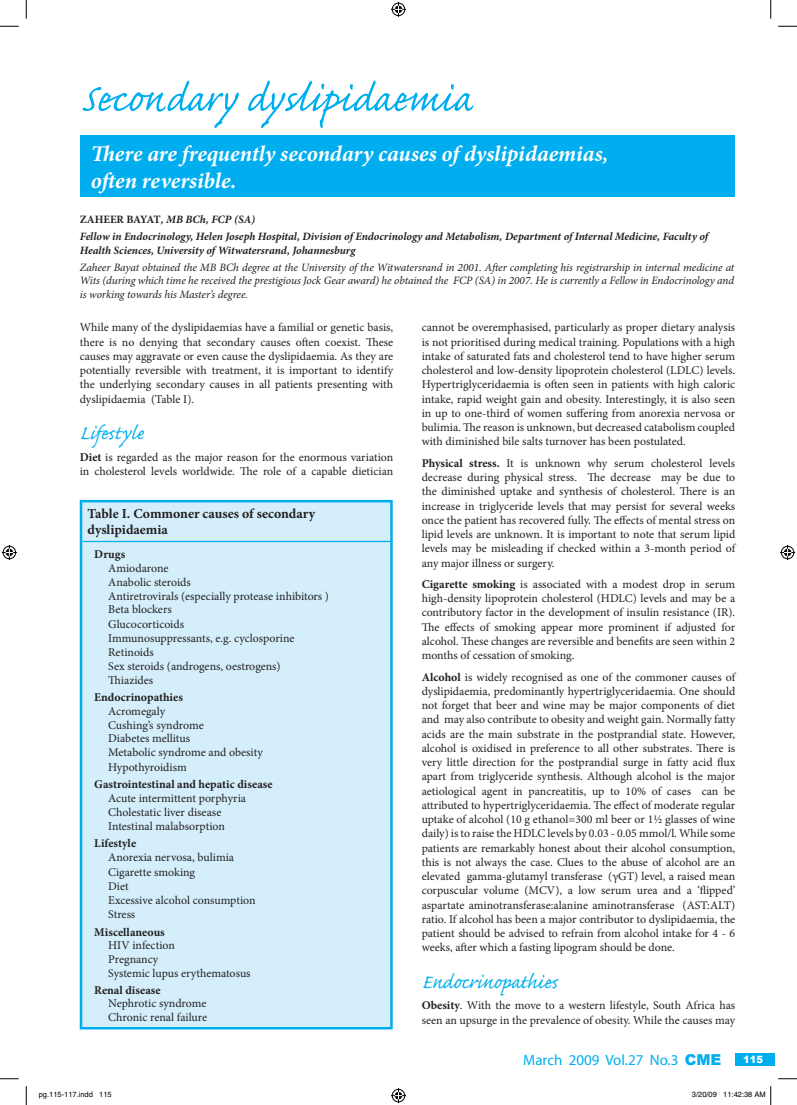
<style>
.page{position:relative;width:797px;height:1105px;background:#fff}
.page>*{position:absolute;margin:0;border:0;box-sizing:border-box;transform-origin:0 0}
.t1{font:50px "Caflisch Script Pro";letter-spacing:-.005em;color:#00aeef}
.t2{font:25px "Caflisch Script Pro";letter-spacing:-.005em;color:#00aeef}
.t3{font:italic 700 22.5px/27px "Minion Pro";letter-spacing:-.005em;color:#fff}
.t4{font:15px "Myriad";color:#00aeef}
.t5{font:700 13.75px/16.5px "Minion Pro";color:#231f20}
.t6{font:11.88px/14.2px "Minion Pro";color:#231f20}
.t7{font:700 11.88px "Minion Pro";color:#231f20}
.t8{font:italic 11.25px/13.5px "Minion Pro";letter-spacing:-.01em;color:#231f20;text-align:justify}
.t9{font:italic 700 11.25px/17px "Minion Pro";letter-spacing:-.005em;color:#231f20}
.t10{font:900 10px "Arial";color:#fff}
.t11{font:7.5px "Helvetica";color:#000}
.s1{font-style:normal}
.s2{font-weight:700}
.s3{font-family:"Arial";font-weight:900}
</style>
<div class="page">
<div style="left:735px;top:1053px;width:40px;height:12px;background:#00aeef"></div>
<div style="left:80px;top:135px;width:655px;height:62px;background:#00aeef"></div>
<div style="left:81px;top:501px;width:310px;height:527px;background:#d4effb"></div>
<div style="left:80px;top:500px;width:313px;height:529px;border:2px solid #00aeef"></div>
<hr style="left:82px;top:541px;width:308px;height:1px;background:#00aeef">
<svg style="left:0;top:25px;width:19px;height:2px"></svg>
<svg style="left:778px;top:25px;width:19px;height:2px"></svg>
<svg style="left:0;top:1078px;width:19px;height:1px"></svg>
<svg style="left:778px;top:1078px;width:19px;height:1px"></svg>
<svg style="left:25px;top:0;width:2px;height:19px"></svg>
<svg style="left:25px;top:1086px;width:2px;height:19px"></svg>
<svg style="left:770px;top:0;width:1px;height:19px"></svg>
<svg style="left:391px;top:2px;width:15px;height:15px"></svg>
<svg style="left:391px;top:1088px;width:15px;height:15px"></svg>
<svg style="left:2px;top:545px;width:15px;height:15px"></svg>
<svg style="left:780px;top:545px;width:15px;height:15px"></svg>
<svg style="left:770px;top:1086px;width:1px;height:19px"></svg>
<h1 class="t1" style="left:81px;top:73px;width:392px">Secon dary dyslipidaemia</h1>
<h3 class="t3" style="left:91px;top:140px;width:519px">There are frequently secondary causes of dyslipidaemias, often reversible.</h3>
<p class="t9" style="left:80px;top:211px;width:630px"><span class="s1">ZAHEER BAYAT</span>, MB BCh, FCP (SA)<br>Fellow in Endocrinology, Helen Joseph Hospital, Division of Endocrinology and Metabolism, Department of Internal Medicine, Faculty of</p>
<p class="t9" style="left:80px;top:241px;width:277px">Health Sciences, University of Witwatersrand, Johannesburg</p>
<p class="t8" style="left:80px;top:260px;width:656px">Zaheer Bayat obtained the MB BCh degree at the University of the Witwatersrand in 2001. After completing his registrarship in internal medicine at Wits (during which time he received the prestigious Jock Gear award) he obtained the FCP (SA) in 2007. He is currently a Fellow in Endocrinology and is working towards his Master’s degree.</p>
<p class="t6" style="left:80px;top:321px;width:315px;text-align:justify">While many of the dyslipidaemias have a familial or genetic basis, there is no denying that secondary causes often coexist. These causes may aggravate or even cause the dyslipidaemia. As they are potentially reversible with treatment, it is important to identify the underlying secondary causes in all patients presenting with dyslipidaemia (Table I).</p>
<h2 class="t2" style="left:80px;top:420px;width:66px">Lifest yle</h2>
<p class="t6" style="left:80px;top:450px;width:315px"><span class="s2">Diet</span> is regarded as the major reason for the enormous variation in cholesterol levels worldwide. The role of a capable dietician</p>
<p class="t5" style="left:88px;top:505px;width:229px">Table I. Commoner causes of secondary dyslipidaemia</p>
<p class="t7" style="left:94px;top:546px;width:32px">Drugs</p>
<p class="t6" style="left:108px;top:561px;width:222px;line-height:13.9px">Amiodarone<br>Anabolic steroids<br>Antiretrovirals (especially protease inhibitors )<br>Beta blockers</p>
<p class="t6" style="left:108px;top:617px;width:188px;line-height:13.9px">Glucocorticoids<br>Immunosuppressants, e.g. cyclosporine<br>Retinoids<br>Sex steroids (androgens, oestrogens)<br>Thiazides</p>
<p class="t7" style="left:94px;top:689px;width:90px">Endocrinopathies</p>
<p class="t6" style="left:108px;top:704px;width:156px">Acromegaly<br>Cushing’s syndrome<br>Diabetes mellitus<br>Metabolic syndrome and obesity<br>Hypothyroidism</p>
<p class="t7" style="left:94px;top:776px;width:180px">Gastrointestinal and hepatic disease</p>
<p class="t6" style="left:108px;top:792px;width:139px;line-height:13.8px">Acute intermittent porphyria<br>Cholestatic liver disease<br>Intestinal malabsorption</p>
<p class="t7" style="left:94px;top:835px;width:43px">Lifestyle</p>
<p class="t6" style="left:108px;top:850px;width:149px">Anorexia nervosa, bulimia<br>Cigarette smoking<br>Diet<br>Excessive alcohol consumption<br>Stress</p>
<p class="t7" style="left:94px;top:923px;width:72px">Miscellaneous</p>
<p class="t6" style="left:108px;top:939px;width:144px;line-height:13.5px">HIV infection<br>Pregnancy<br>Systemic lupus erythematosus</p>
<p class="t7" style="left:94px;top:982px;width:68px">Renal disease</p>
<p class="t6" style="left:108px;top:996px;width:100px">Nephrotic syndrome<br>Chronic renal failure</p>
<p class="t6" style="left:421px;top:321px;width:315px;text-align:justify">cannot be overemphasised, particularly as proper dietary analysis is not prioritised during medical training. Populations with a high intake of saturated fats and cholesterol tend to have higher serum cholesterol and low-density lipoprotein cholesterol (LDLC) levels.<br>Hypertriglyceridaemia is often seen in patients with high caloric intake, rapid weight gain and obesity. Interestingly, it is also seen in up to one-third of women suffering from anorexia nervosa or bulimia. The reason is unknown, but decreased catabolism coupled with diminished bile salts turnover has been postulated.</p>
<p class="t6" style="left:421px;top:456px;width:315px;text-align:justify"><span class="s2">Physical stress.</span> It is unknown why serum cholesterol levels decrease during physical stress. The decrease may be due to the diminished uptake and synthesis of cholesterol. There is an increase in triglyceride levels that may persist for several weeks once the patient has recovered fully. The effects of mental stress on lipid levels are unknown. It is important to note that serum lipid levels may be misleading if checked within a 3-month period of any major illness or surgery.</p>
<p class="t6" style="left:421px;top:577px;width:315px;text-align:justify"><span class="s2">Cigarette smoking</span> is associated with a modest drop in serum high-density lipoprotein cholesterol (HDLC) levels and may be a contributory factor in the development of insulin resistance (IR).<br>The effects of smoking appear more prominent if adjusted for alcohol. These changes are reversible and benefits are seen within 2 months of cessation of smoking.</p>
<p class="t6" style="left:421px;top:670px;width:315px;text-align:justify"><span class="s2">Alcohol</span> is widely recognised as one of the commoner causes of dyslipidaemia, predominantly hypertriglyceridaemia. One should not forget that beer and wine may be major components of diet and may also contribute to obesity and weight gain. Normally fatty acids are the main substrate in the postprandial state. However, alcohol is oxidised in preference to all other substrates. There is very little direction for the postprandial surge in fatty acid flux apart from triglyceride synthesis. Although alcohol is the major aetiological agent in pancreatitis, up to 10% of cases can be attributed to hypertriglyceridaemia. The effect of moderate regular uptake of alcohol (10 g ethanol=300 ml beer or 1½ glasses of wine daily) is to raise the HDLC levels by 0.03 - 0.05 mmol/l. While some patients are remarkably honest about their alcohol consumption, this is not always the case. Clues to the abuse of alcohol are an elevated gamma-glutamyl transferase (γGT) level, a raised mean corpuscular volume (MCV), a low serum urea and a ‘flipped’ aspartate aminotransferase:alanine aminotransferase (AST:ALT) ratio. If alcohol has been a major contributor to dyslipidaemia, the patient should be advised to refrain from alcohol intake for 4 - 6 weeks, after which a fasting lipogram should be done.</p>
<h2 class="t2" style="left:421px;top:969px;width:139px">Endocrinopathies</h2>
<p class="t6" style="left:421px;top:998px;width:315px"><span class="s2">Obesity</span>. With the move to a western lifestyle, South Africa has seen an upsurge in the prevalence of obesity. While the causes may</p>
<p class="t4" style="left:523px;top:1052px;width:200px">March 2009 Vol.27 No.3 <span class="s3">CME</span></p>
<p class="t10" style="left:743px;top:1054px;width:22px">115</p>
<p class="t11" style="left:39px;top:1090px;width:74px">pg.115-117.indd 115</p>
<p class="t11" style="left:692px;top:1090px;width:75px">3/20/09 11:42:38 AM</p>
</div>
